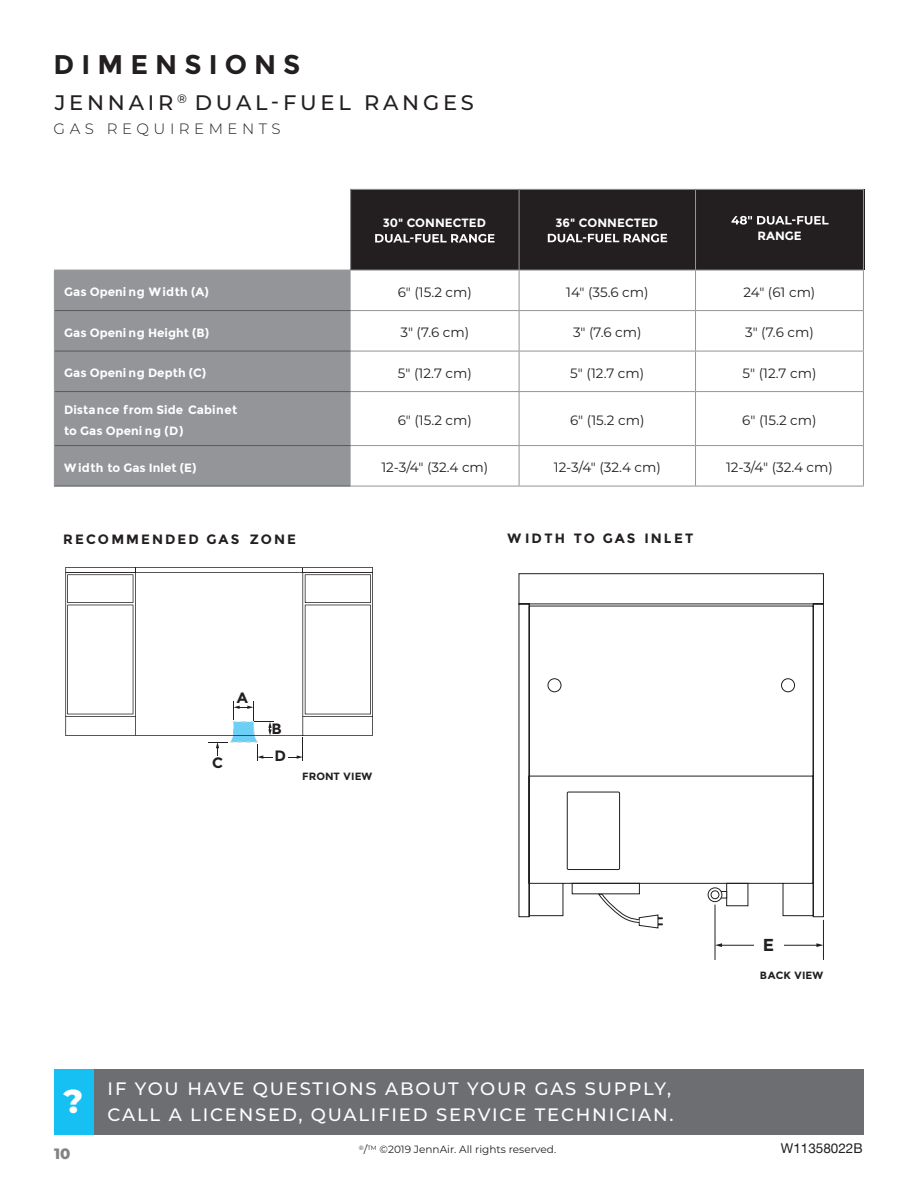
<style>
.page{position:relative;width:918px;height:1188px;background:#fff}
.page>*{position:absolute;margin:0;border:0;box-sizing:border-box;transform-origin:0 0}
.t1{font:700 27px "Montserrat";color:#231f20}
.t2{font:500 21px "Montserrat";letter-spacing:.18em;color:#231f20}
.t3{font:500 18px/25.5px "Montserrat";letter-spacing:.1em;color:#fff;text-align:right}
.t4{font:700 17.25px "Montserrat";color:#231f20}
.t5{font:300 15px "Montserrat";letter-spacing:.3em;color:#231f20}
.t6{font:700 15px/27.2px "Montserrat";color:#231f20}
.t7{font:800 15px "Montserrat";color:#808285}
.t8{font:13.5px "Montserrat";color:#231f20}
.t9{font:700 13.5px "Montserrat";letter-spacing:.15em;color:#231f20}
.t10{font:13.5px "Helvetica Neue";color:#231f20}
.t11{font:700 12px/21.6px "Montserrat";color:#fff}
.t12{font:10.5px "Montserrat";color:#231f20}
.t13{font:700 10.5px "Montserrat";color:#231f20}
</style>
<div class="page">
<div style="left:94px;top:1069px;width:770px;height:65px;background:#6d6e71"></div>
<div style="left:54px;top:1069px;width:40px;height:65px;background:#17c0f2"></div>
<svg style="left:519px;top:573px;width:305px;height:345px"></svg>
<div style="left:708px;top:887px;width:14px;height:15px;border:1px solid #231f20;border-radius:50%"></div>
<svg style="left:597px;top:890px;width:227px;height:70px"></svg>
<div style="left:754px;top:931px;width:29px;height:29px;background:#fff"></div>
<hr style="left:65px;top:567px;width:1px;height:169px;background:#231f20">
<svg style="left:136px;top:701px;width:237px;height:35px"></svg>
<hr style="left:66px;top:572px;width:237px;height:1px;background:#231f20">
<svg style="left:65px;top:572px;width:71px;height:164px"></svg>
<hr style="left:65px;top:567px;width:308px;height:1px;background:#231f20">
<svg style="left:67px;top:567px;width:69px;height:147px"></svg>
<svg style="left:302px;top:567px;width:71px;height:147px"></svg>
<hr style="left:262px;top:757px;width:36px;height:1px;background:#231f20">
<svg style="left:297px;top:737px;width:6px;height:23px"></svg>
<div style="left:273px;top:750px;width:15px;height:15px;background:#fff"></div>
<svg style="left:208px;top:702px;width:66px;height:58px"></svg>
<div style="left:351px;top:189px;width:168px;height:81px;background:#231f20"></div>
<div style="left:696px;top:189px;width:168px;height:81px;background:#231f20"></div>
<div style="left:519px;top:189px;width:177px;height:81px;background:#231f20"></div>
<div style="left:55px;top:271px;width:296px;height:215px;background:#939598"></div>
<hr style="left:54px;top:270px;width:1px;height:41px;background:#939598">
<hr style="left:54px;top:311px;width:1px;height:40px;background:#939598">
<hr style="left:54px;top:351px;width:1px;height:41px;background:#939598">
<hr style="left:54px;top:392px;width:1px;height:54px;background:#939598">
<hr style="left:54px;top:446px;width:1px;height:40px;background:#939598">
<hr style="left:695px;top:190px;width:1px;height:80px;background:#939598">
<hr style="left:863px;top:190px;width:1px;height:80px;background:#939598">
<hr style="left:519px;top:189px;width:177px;height:1px;background:#939598">
<hr style="left:696px;top:189px;width:168px;height:1px;background:#939598">
<hr style="left:55px;top:310px;width:296px;height:1px;background:#57585a">
<hr style="left:55px;top:351px;width:296px;height:1px;background:#57585a">
<hr style="left:55px;top:391px;width:296px;height:1px;background:#57585a">
<hr style="left:55px;top:445px;width:296px;height:1px;background:#57585a">
<hr style="left:54px;top:486px;width:297px;height:1px;background:#57585a">
<hr style="left:54px;top:270px;width:297px;height:1px;background:#939598">
<hr style="left:350px;top:189px;width:169px;height:1px;background:#939598">
<hr style="left:350px;top:190px;width:1px;height:80px;background:#939598">
<hr style="left:519px;top:190px;width:1px;height:80px;background:#939598">
<hr style="left:351px;top:270px;width:168px;height:1px;background:#939598">
<hr style="left:519px;top:270px;width:177px;height:1px;background:#939598">
<hr style="left:519px;top:270px;width:1px;height:40px;background:#939598">
<hr style="left:696px;top:270px;width:168px;height:1px;background:#939598">
<hr style="left:695px;top:270px;width:1px;height:40px;background:#939598">
<hr style="left:863px;top:270px;width:1px;height:40px;background:#939598">
<hr style="left:351px;top:310px;width:168px;height:1px;background:#939598">
<hr style="left:519px;top:310px;width:177px;height:1px;background:#939598">
<hr style="left:519px;top:311px;width:1px;height:40px;background:#939598">
<hr style="left:696px;top:310px;width:168px;height:1px;background:#939598">
<hr style="left:695px;top:311px;width:1px;height:40px;background:#939598">
<hr style="left:863px;top:311px;width:1px;height:40px;background:#939598">
<hr style="left:351px;top:351px;width:168px;height:1px;background:#939598">
<hr style="left:519px;top:351px;width:177px;height:1px;background:#939598">
<hr style="left:519px;top:351px;width:1px;height:40px;background:#939598">
<hr style="left:696px;top:351px;width:168px;height:1px;background:#939598">
<hr style="left:695px;top:351px;width:1px;height:40px;background:#939598">
<hr style="left:863px;top:351px;width:1px;height:40px;background:#939598">
<hr style="left:351px;top:391px;width:168px;height:1px;background:#939598">
<hr style="left:519px;top:391px;width:177px;height:1px;background:#939598">
<hr style="left:519px;top:392px;width:1px;height:53px;background:#939598">
<hr style="left:696px;top:391px;width:168px;height:1px;background:#939598">
<hr style="left:695px;top:392px;width:1px;height:53px;background:#939598">
<hr style="left:863px;top:392px;width:1px;height:53px;background:#939598">
<hr style="left:351px;top:445px;width:168px;height:1px;background:#939598">
<hr style="left:519px;top:445px;width:177px;height:1px;background:#939598">
<hr style="left:519px;top:446px;width:1px;height:40px;background:#939598">
<hr style="left:696px;top:445px;width:168px;height:1px;background:#939598">
<hr style="left:695px;top:446px;width:1px;height:40px;background:#939598">
<hr style="left:863px;top:446px;width:1px;height:40px;background:#939598">
<hr style="left:351px;top:486px;width:168px;height:1px;background:#939598">
<hr style="left:519px;top:486px;width:177px;height:1px;background:#939598">
<hr style="left:696px;top:486px;width:168px;height:1px;background:#939598">
<svg style="left:375px;top:234px;width:120px;height:9px"></svg>
<svg style="left:548px;top:234px;width:119px;height:8px"></svg>
<svg style="left:731px;top:216px;width:98px;height:9px"></svg>
<h1 class="t1" style="left:54px;top:54px;width:248px">D I M E N S I O N S</h1>
<h2 class="t2" style="left:55px;top:95px;width:421px">JENNAIR <sup>®</sup> DUAL-FUEL RANGES</h2>
<p class="t5" style="left:54px;top:121px;width:229px">GAS REQUIREMENTS</p>
<p class="t11" style="left:383px;top:213px;width:105px">30" CONNECTED</p>
<p class="t11" style="left:556px;top:213px;width:104px">36" CONNECTED</p>
<p class="t11" style="left:757px;top:226px;width:46px">RANGE</p>
<p class="t11" style="left:64px;top:282px;width:146px">Gas Openi ng W idth (A)</p>
<p class="t8" style="left:398px;top:285px;width:76px">6" (15.2 cm)</p>
<p class="t8" style="left:566px;top:285px;width:84px">14" (35.6 cm)</p>
<p class="t8" style="left:744px;top:285px;width:73px">24" (61 cm)</p>
<p class="t11" style="left:64px;top:323px;width:146px">Gas Openi ng Height (B)</p>
<p class="t8" style="left:401px;top:326px;width:70px">3" (7.6 cm)</p>
<p class="t8" style="left:573px;top:326px;width:70px">3" (7.6 cm)</p>
<p class="t8" style="left:745px;top:326px;width:70px">3" (7.6 cm)</p>
<p class="t11" style="left:64px;top:363px;width:144px">Gas Openi ng Depth (C)</p>
<p class="t8" style="left:398px;top:366px;width:76px">5" (12.7 cm)</p>
<p class="t8" style="left:570px;top:366px;width:76px">5" (12.7 cm)</p>
<p class="t8" style="left:742px;top:366px;width:76px">5" (12.7 cm)</p>
<p class="t11" style="left:64px;top:400px;width:175px">Distance from Side Cabinet to Gas Openi ng (D)</p>
<p class="t8" style="left:398px;top:414px;width:76px">6" (15.2 cm)</p>
<p class="t8" style="left:570px;top:414px;width:76px">6" (15.2 cm)</p>
<p class="t8" style="left:742px;top:414px;width:76px">6" (15.2 cm)</p>
<p class="t11" style="left:64px;top:458px;width:134px">W idth to Gas Inlet (E)</p>
<p class="t8" style="left:381px;top:461px;width:108px">12-3/4" (32.4 cm)</p>
<p class="t8" style="left:554px;top:461px;width:108px">12-3/4" (32.4 cm)</p>
<p class="t8" style="left:726px;top:461px;width:108px">12-3/4" (32.4 cm)</p>
<p class="t9" style="left:63px;top:533px;width:234px">RECOMMENDED GAS ZONE</p>
<p class="t6" style="left:237px;top:685px;width:13px">A</p>
<p class="t6" style="left:212px;top:750px;width:12px">C</p>
<p class="t6" style="left:272px;top:716px;width:16px">B<br>D</p>
<p class="t13" style="left:302px;top:772px;width:72px">FRONT VIEW</p>
<p class="t9" style="left:508px;top:533px;width:187px">W IDTH TO GAS INLET</p>
<h3 class="t3" style="left:64px;top:1077px;width:612px">IF YOU HAVE QUESTIONS ABOUT YOUR GAS SUPPLY,<br><sup>?</sup> CALL A LICENSED, QUALIFIED SERVICE TECHNICIAN.</h3>
<p class="t4" style="left:763px;top:938px;width:13px">E</p>
<p class="t13" style="left:760px;top:971px;width:65px">BACK VIEW</p>
<p class="t7" style="left:54px;top:1145px;width:18px">10</p>
<p class="t12" style="left:359px;top:1145px;width:199px"><sup>®</sup>/<sup>TM</sup> ©2019 JennAir. All rights reserved.</p>
<p class="t10" style="left:781px;top:1141px;width:83px">W11358022B</p>
</div>
